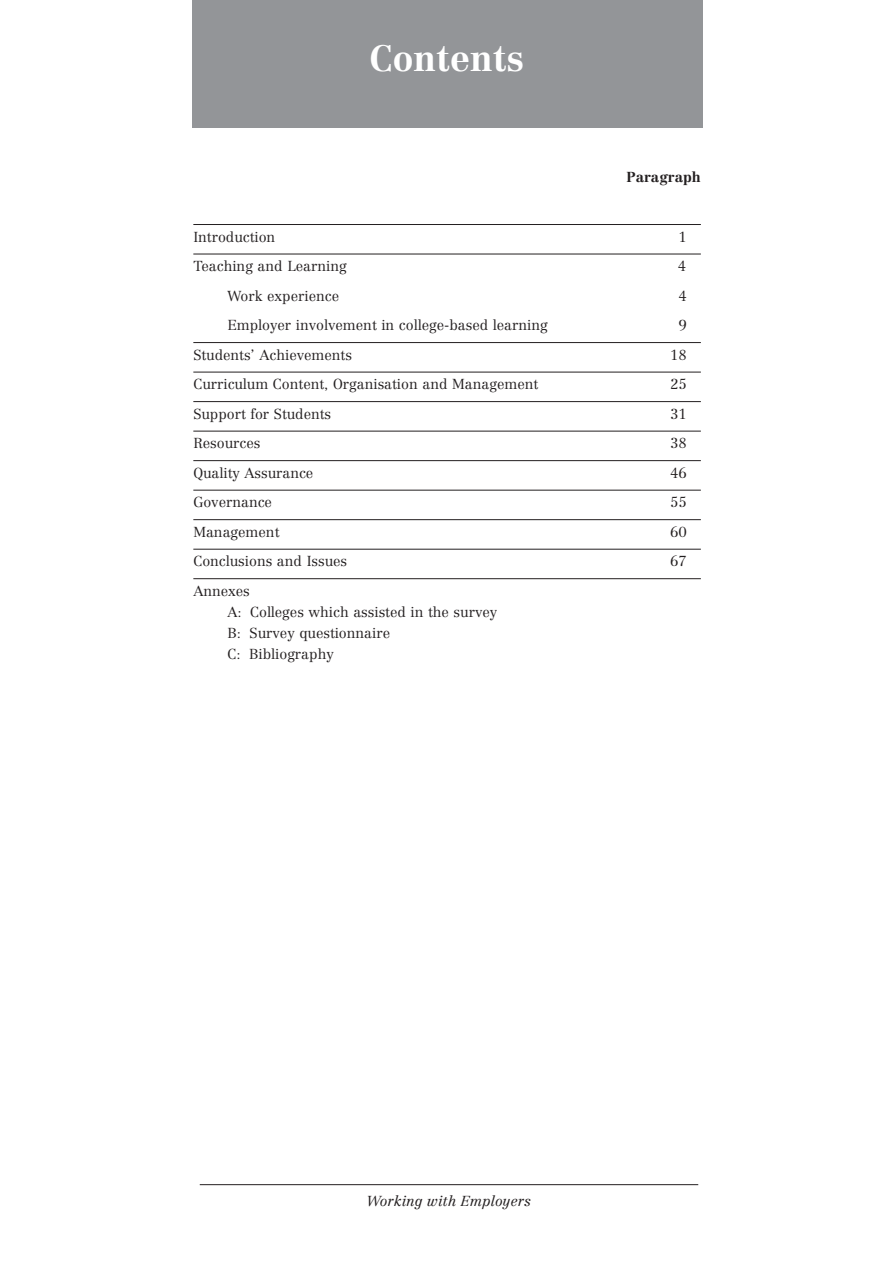
<style>
.page{position:relative;width:893px;height:1262px;background:#fff}
.page>*{position:absolute;margin:0;border:0;box-sizing:border-box;transform-origin:0 0}
.t1{font:700 36px "Centennial";color:#fff}
.t2{font:300 14.25px/21px "Centennial";color:#231f20}
.t3{font:italic 300 14.25px "Centennial";color:#231f20}
.t4{font:700 14.25px "Centennial";color:#231f20}
</style>
<div class="page">
<hr style="left:193px;top:224px;width:507px;height:1px;background:#231f20">
<hr style="left:193px;top:254px;width:507px;height:1px;background:#231f20">
<hr style="left:193px;top:342px;width:507px;height:1px;background:#231f20">
<hr style="left:193px;top:372px;width:507px;height:1px;background:#231f20">
<hr style="left:193px;top:401px;width:507px;height:1px;background:#231f20">
<hr style="left:193px;top:431px;width:507px;height:1px;background:#231f20">
<hr style="left:193px;top:460px;width:507px;height:1px;background:#231f20">
<hr style="left:193px;top:490px;width:507px;height:1px;background:#231f20">
<hr style="left:193px;top:519px;width:507px;height:1px;background:#231f20">
<hr style="left:193px;top:549px;width:507px;height:1px;background:#231f20">
<hr style="left:193px;top:578px;width:507px;height:1px;background:#231f20">
<hr style="left:200px;top:1184px;width:498px;height:1px;background:#231f20">
<div style="left:192px;top:0;width:510px;height:128px;background:#939598"></div>
<h1 class="t1" style="left:369px;top:44px;width:156px">Contents</h1>
<p class="t4" style="left:626px;top:172px;width:76px">Paragraph</p>
<p class="t2" style="left:193px;top:227px;width:83px">Introduction</p>
<p class="t2" style="left:678px;top:227px;width:10px">1</p>
<p class="t2" style="left:193px;top:257px;width:155px">Teaching and Learning</p>
<p class="t2" style="left:677px;top:257px;width:10px">4</p>
<p class="t2" style="left:227px;top:286px;width:113px">Work experience</p>
<p class="t2" style="left:678px;top:286px;width:10px">4</p>
<p class="t2" style="left:227px;top:316px;width:322px">Employer involvement in college-based learning</p>
<p class="t2" style="left:678px;top:316px;width:10px">9</p>
<p class="t2" style="left:193px;top:345px;width:160px">Students’ Achievements</p>
<p class="t2" style="left:670px;top:345px;width:18px">18</p>
<p class="t2" style="left:193px;top:375px;width:346px">Curriculum Content, Organisation and Management</p>
<p class="t2" style="left:670px;top:375px;width:18px">25</p>
<p class="t2" style="left:193px;top:404px;width:139px">Support for Students</p>
<p class="t2" style="left:670px;top:404px;width:18px">31</p>
<p class="t2" style="left:193px;top:434px;width:69px">Resources</p>
<p class="t2" style="left:670px;top:434px;width:18px">38</p>
<p class="t2" style="left:193px;top:463px;width:121px">Quality Assurance</p>
<p class="t2" style="left:670px;top:463px;width:18px">46</p>
<p class="t2" style="left:193px;top:493px;width:80px">Governance</p>
<p class="t2" style="left:670px;top:493px;width:18px">55</p>
<p class="t2" style="left:193px;top:522px;width:88px">Management</p>
<p class="t2" style="left:670px;top:522px;width:18px">60</p>
<p class="t2" style="left:193px;top:552px;width:155px">Conclusions and Issues</p>
<p class="t2" style="left:670px;top:552px;width:18px">67</p>
<p class="t2" style="left:227px;top:581px;width:271px;text-indent:-34px">Annexes<br>A: Colleges which assisted in the survey<br>B: Survey questionnaire<br>C: Bibliography</p>
<p class="t3" style="left:367px;top:1195px;width:166px">Working with Employers</p>
</div>
